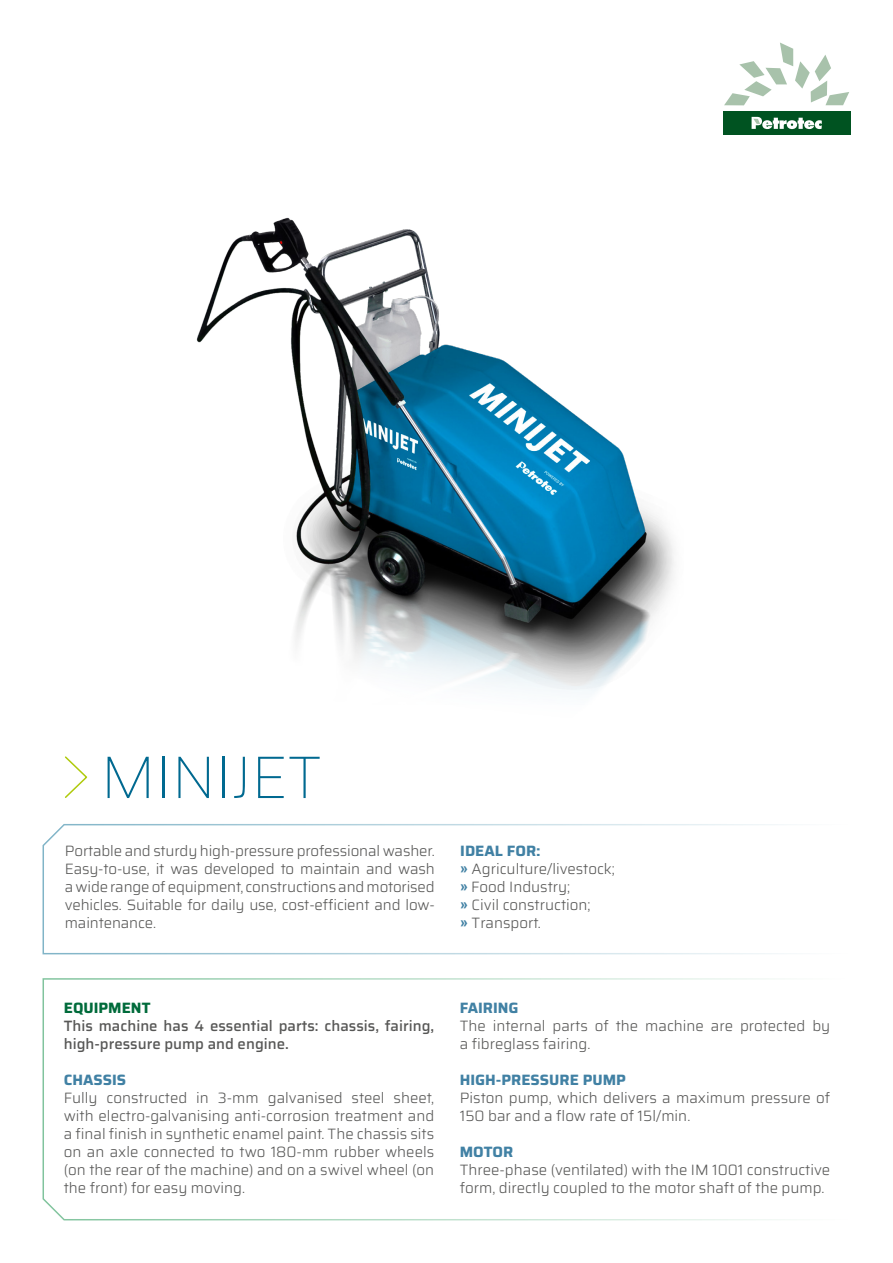
<style>
.page{position:relative;width:893px;height:1263px;background:#fff}
.page>*{position:absolute;margin:0;border:0;box-sizing:border-box;transform-origin:0 0}
.t1{font:100 60px "Saira";color:#006990}
.t2{font:300 15px/18px "Saira";color:#575756}
.t3{font:500 15px/18px "Saira";color:#575756}
.t4{font:700 15px "Saira";color:#4181a4}
.t5{font:700 15px "Saira";color:#006b3b}
.s1{font-weight:700;color:#4181a4}
</style>
<div class="page">
<img style="left:196px;top:105px;width:529px;height:587px">
<svg style="left:42px;top:824px;width:742px;height:131px"></svg>
<svg style="left:42px;top:978px;width:743px;height:243px"></svg>
<svg style="left:65px;top:756px;width:23px;height:42px"></svg>
<div style="left:723px;top:111px;width:127px;height:23px;background:#005321"></div>
<svg style="left:752px;top:117px;width:70px;height:12px"></svg>
<svg style="left:724px;top:43px;width:125px;height:62px"></svg>
<h1 class="t1" style="left:101px;top:733px;width:223px">MINIJET</h1>
<p class="t2" style="left:65px;top:841px;width:371px;text-align:justify">Portable and sturdy high-pressure professional washer.<br>Easy-to-use, it was developed to maintain and wash a wide range of equipment, constructions and motorised vehicles. Suitable for daily use, cost-efficient and low&shy;maintenance.</p>
<p class="t2" style="left:460px;top:841px;width:156px"><span class="s1">IDEAL FOR:<br>»</span> Agriculture/livestock; <span class="s1">»</span> Food Industry;<br><span class="s1">»</span> Civil construction;<br><span class="s1">»</span> Transport.</p>
<p class="t5" style="left:64px;top:996px;width:88px">EQUIPMENT</p>
<p class="t3" style="left:64px;top:1017px;width:372px">This machine has 4 essential parts: chassis, fairing, high-pressure pump and engine.</p>
<p class="t4" style="left:64px;top:1068px;width:64px">CHASSIS</p>
<p class="t2" style="left:64px;top:1089px;width:372px;text-align:justify">Fully constructed in 3-mm galvanised steel sheet, with electro-galvanising anti-corrosion treatment and a final finish in synthetic enamel paint. The chassis sits on an axle connected to two 180-mm rubber wheels (on the rear of the machine) and on a swivel wheel (on the front) for easy moving.</p>
<p class="t4" style="left:460px;top:996px;width:60px">FAIRING</p>
<p class="t2" style="left:460px;top:1017px;width:372px">The internal parts of the machine are protected by a fibreglass fairing.</p>
<p class="t4" style="left:460px;top:1068px;width:168px">HIGH-PRESSURE PUMP</p>
<p class="t2" style="left:460px;top:1089px;width:372px">Piston pump, which delivers a maximum pressure of<br>150 bar and a flow rate of 15l/min.</p>
<p class="t4" style="left:460px;top:1140px;width:55px">MOTOR</p>
<p class="t2" style="left:460px;top:1161px;width:372px">Three-phase (ventilated) with the IM 1001 constructive form, directly coupled to the motor shaft of the pump.</p>
</div>
